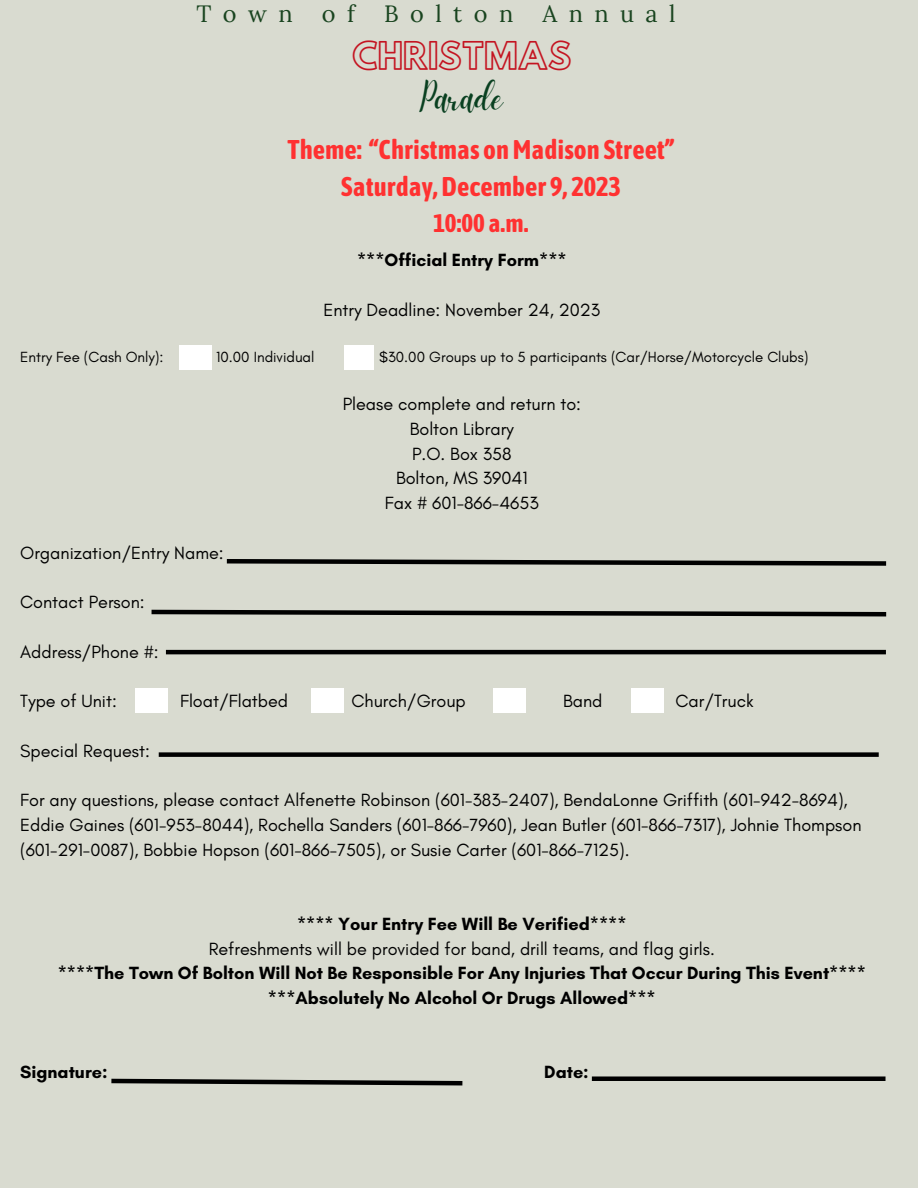
<style>
.page{position:relative;width:918px;height:1188px;background:#d9dbd0}
.page>*{position:absolute;margin:0;border:0;box-sizing:border-box;transform-origin:0 0}
.t1{font:39px "Daydream";color:#094020}
.t2{font:33px "Hussar Ekologiczne 1";color:#c41421}
.t3{font:700 27px "Asap Condensed";color:#ff3131}
.t4{font:700 25.5px "Asap Condensed";color:#ff3131}
.t5{font:23.55px "Lora";letter-spacing:.485em;color:#19441f}
.t6{font:18px/24.8px "Glacial Indifference";color:#000}
.t7{font:700 18px "Glacial Indifference";color:#000}
.t8{font:15px "Glacial Indifference";color:#000}
</style>
<div class="page">
<div style="left:344px;top:345px;width:30px;height:25px;background:#fff"></div>
<div style="left:180px;top:345px;width:32px;height:25px;background:#fff"></div>
<svg style="left:226px;top:559px;width:661px;height:7px"></svg>
<svg style="left:151px;top:609px;width:736px;height:8px"></svg>
<hr style="left:166px;top:650px;width:720px;height:4px;background:#000">
<div style="left:135px;top:688px;width:33px;height:24px;background:#fff"></div>
<div style="left:312px;top:688px;width:32px;height:24px;background:#fff"></div>
<div style="left:494px;top:688px;width:32px;height:24px;background:#fff"></div>
<div style="left:631px;top:688px;width:33px;height:24px;background:#fff"></div>
<div style="left:159px;top:752px;width:720px;height:5px;background:#000"></div>
<svg style="left:111px;top:1078px;width:352px;height:8px"></svg>
<div style="left:592px;top:1076px;width:294px;height:5px;background:#000"></div>
<p class="t5" style="left:196px;top:-1px;width:481px">Town of Bolton Annual</p>
<p class="t2" style="left:352px;top:43px;width:221px">CHRISTMAS</p>
<p class="t1" style="left:420px;top:75px;width:85px">Parade</p>
<p class="t3" style="left:287px;top:134px;width:388px">Theme: “Christmas onMadison Street”</p>
<p class="t3" style="left:341px;top:171px;width:282px">Saturday,December 9, 2023</p>
<p class="t4" style="left:433px;top:208px;width:97px">10:00 a.m.</p>
<p class="t7" style="left:357px;top:249px;width:211px">***Official Entry Form***</p>
<p class="t6" style="left:323px;top:297px;width:278px">Entry Deadline: November 24, 2023</p>
<p class="t8" style="left:20px;top:347px;width:145px">Entry Fee (Cash Only):</p>
<p class="t8" style="left:216px;top:347px;width:100px">10.00 Individual</p>
<p class="t8" style="left:379px;top:347px;width:431px">$30.00 Groups up to 5 participants (Car/Horse/Motorcycle Clubs)</p>
<p class="t6" style="left:343px;top:391px;width:240px">Please complete and return to:</p>
<p class="t6" style="left:410px;top:416px;width:106px">Bolton Library</p>
<p class="t6" style="left:412px;top:441px;width:101px">P.O. Box 358</p>
<p class="t6" style="left:396px;top:466px;width:133px">Bolton, MS 39041</p>
<p class="t6" style="left:385px;top:490px;width:155px">Fax # 601-866-4653</p>
<p class="t6" style="left:20px;top:540px;width:205px">Organization/Entry Name:</p>
<p class="t6" style="left:20px;top:589px;width:126px">Contact Person:</p>
<p class="t6" style="left:20px;top:639px;width:140px">Address/Phone #:</p>
<p class="t6" style="left:20px;top:688px;width:98px">Type of Unit:</p>
<p class="t6" style="left:180px;top:688px;width:110px">Float/Flatbed</p>
<p class="t6" style="left:351px;top:688px;width:116px">Church/Group</p>
<p class="t6" style="left:563px;top:688px;width:41px">Band</p>
<p class="t6" style="left:675px;top:688px;width:80px">Car/Truck</p>
<p class="t6" style="left:20px;top:738px;width:131px">Special Request:</p>
<p class="t6" style="left:20px;top:787px;width:829px">For any questions, please contact Alfenette Robinson (601-383-2407), BendaLonne Griffith (601-942-8694),</p>
<p class="t6" style="left:20px;top:812px;width:843px">Eddie Gaines (601-953-8044), Rochella Sanders (601-866-7960), Jean Butler (601-866-7317), Johnie Thompson (601-291-0087), Bobbie Hopson (601-866-7505), or Susie Carter (601-866-7125).</p>
<p class="t7" style="left:297px;top:913px;width:331px">**** Your Entry Fee Will Be Verified****</p>
<p class="t6" style="left:209px;top:936px;width:508px">Refreshments will be provided for band, drill teams, and flag girls.</p>
<p class="t7" style="left:58px;top:962px;width:810px">****The Town Of Bolton Will Not Be Responsible For Any Injuries That Occur During This Event****</p>
<p class="t7" style="left:268px;top:987px;width:389px">***Absolutely No Alcohol Or Drugs Allowed***</p>
<p class="t7" style="left:20px;top:1061px;width:89px">Signature:</p>
<p class="t7" style="left:544px;top:1061px;width:46px">Date:</p>
</div>
